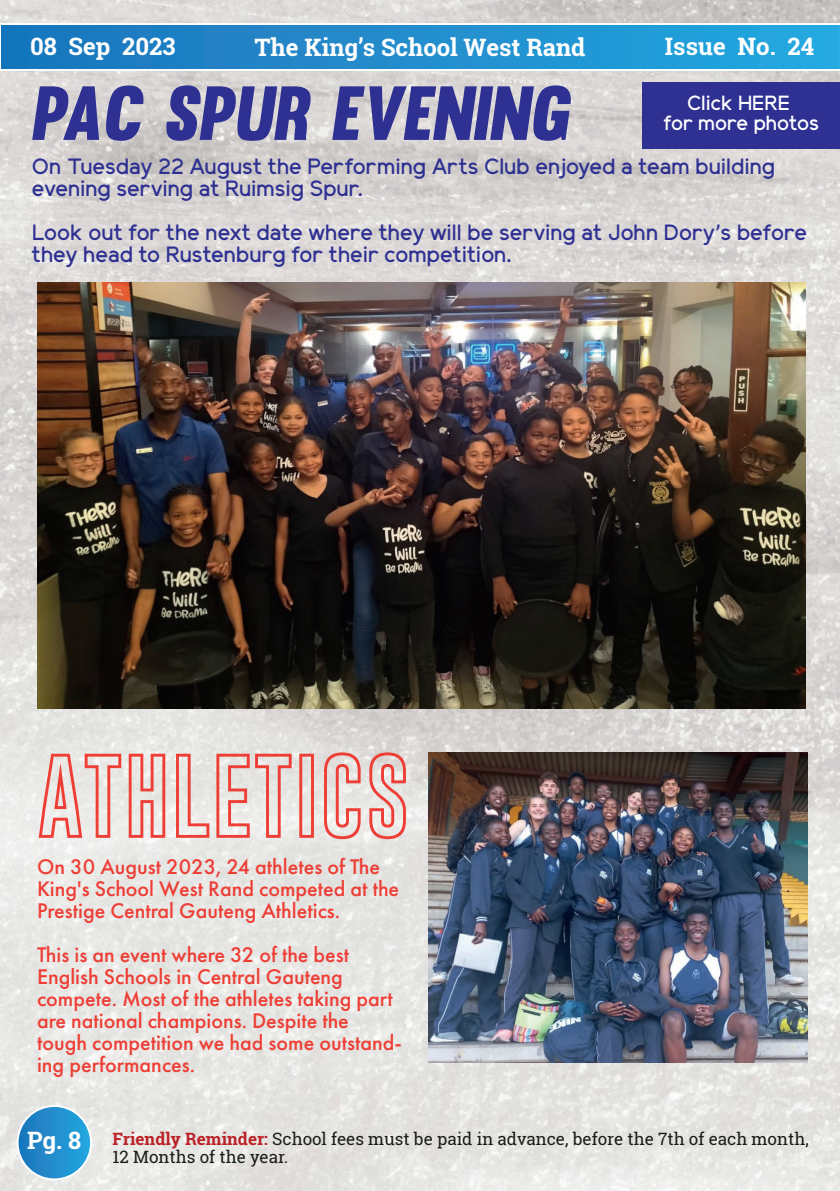
<style>
.page{position:relative;width:840px;height:1191px;background:#fff}
.page>*{position:absolute;margin:0;border:0;box-sizing:border-box;transform-origin:0 0}
.t1{font:700 84.8px "Gobold Hollow";color:#ee3e35}
.t2{font:75px "Muro Slant";color:#2e3092}
.t3{font:700 24px "Roboto Slab";color:#fff}
.t4{font:500 22px/22px "Futura PT";color:#ee3e35}
.t5{font:500 22px/22px "Elliot Sans";color:#2e3092}
.t6{font:500 20.4px/20px "Elliot Sans";color:#fff;text-align:center}
.t7{font:17px/18.4px "Roboto Slab";color:#1a1c19}
.s1{font-weight:700;color:#bb2227}
</style>
<div class="page">
<img style="left:55px;top:0;width:784px;height:1191px">
<img style="left:0;top:0;width:55px;height:1191px">
<svg style="left:18px;top:1106px;width:73px;height:73px;background:#2790ce"></svg>
<div style="left:17px;top:1105px;width:75px;height:75px;border:2px solid #fff;border-radius:50%"></div>
<svg style="left:0;top:23px;width:839px;height:48px;background:#3297d1"></svg>
<img style="left:37px;top:282px;width:768px;height:427px">
<img style="left:428px;top:752px;width:378px;height:310px">
<div style="left:642px;top:82px;width:197px;height:66px;background:#2e3092"></div>
<p class="t3" style="left:30px;top:30px;width:147px">08 Sep 2023</p>
<p class="t3" style="left:254px;top:31px;width:332px">The King’s School West Rand</p>
<p class="t3" style="left:664px;top:30px;width:151px">Issue No. 24</p>
<h2 class="t2" style="left:32px;top:68px;width:539px">PAC SPUR EVENING</h2>
<p class="t5" style="left:32px;top:158px;width:744px">On Tuesday 22 August the Performing Arts Club enjoyed a team building evening serving at Ruimsig Spur.</p>
<p class="t5" style="left:32px;top:224px;width:776px">Look out for the next date where they will be serving at John Dory's before they head to Rustenburg for their competition.</p>
<p class="t6" style="left:663px;top:95px;width:157px">Click HERE<br>for more photos</p>
<h1 class="t1" style="left:37px;top:739px;width:375px">ATHLETICS</h1>
<p class="t4" style="left:37px;top:855px;width:363px">On 30 August 2023, 24 athletes of The<br>King's School West Rand competed at the<br>Prestige Central Gauteng Athletics.</p>
<p class="t4" style="left:37px;top:943px;width:366px">This is an event where 32 of the best English Schools in Central Gauteng compete. Most of the athletes taking part are national champions. Despite the tough competition we had some outstand&shy;ing performances.</p>
<p class="t3" style="left:27px;top:1124px;width:56px">Pg. 8</p>
<p class="t7" style="left:113px;top:1129px;width:697px"><span class="s1">Friendly Reminder:</span> School fees must be paid in advance, before the 7th of each month,<br>12 Months of the year.</p>
</div>
